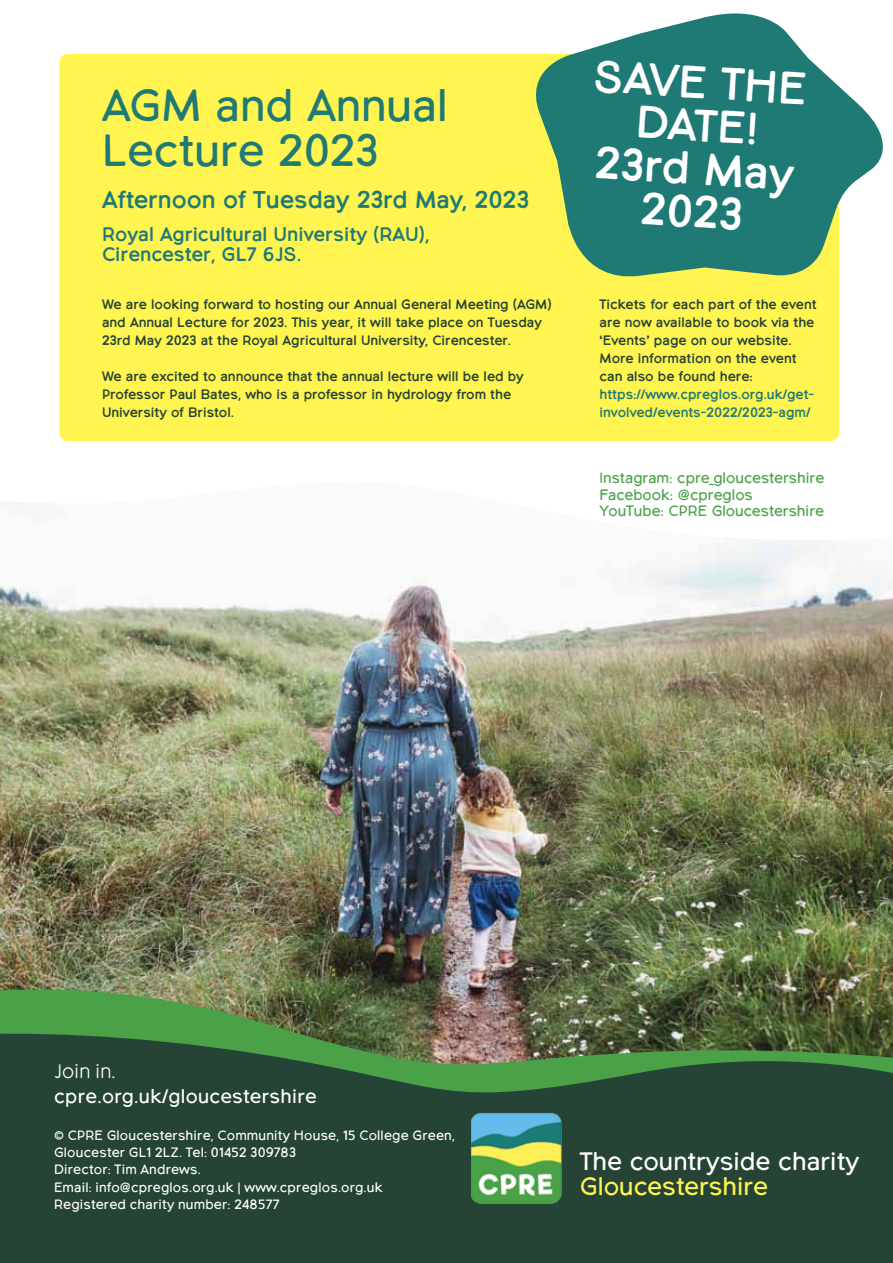
<style>
.page{position:relative;width:893px;height:1263px;background:#fff}
.page>*{position:absolute;margin:0;border:0;box-sizing:border-box;transform-origin:0 0}
.t1{font:45px/45px "Northwoods";color:#1f7a75}
.t2{font:700 45px/43.2px "Northwoods";color:#fff;text-align:center}
.t3{font:25.2px "Northwoods";color:#fff}
.t4{font:25.2px "Northwoods";color:#fff450}
.t5{font:700 24px "Northwoods";color:#1f7a75}
.t6{font:700 19.5px/19.5px "Northwoods";color:#1f7a75}
.t7{font:19.5px "Northwoods";letter-spacing:.015em;color:#fff}
.t8{font:300 19.5px "Northwoods";letter-spacing:.015em;color:#fff}
.t9{font:15px/16.5px "Northwoods";color:#4aa147}
.t10{font:700 13.5px/18px "Northwoods";color:#264435}
.t11{font:13.5px/17.2px "Northwoods";letter-spacing:.015em;color:#fff}
.t12{font:700 13.5px/18px "Northwoods";color:#1f7a75}
</style>
<div class="page">
<img style="left:0;top:554px;width:893px;height:432px">
<div style="left:60px;top:54px;width:779px;height:387px;background:#fff450;border-radius:9px"></div>
<img style="left:0;top:986px;width:893px;height:46px">
<svg style="left:0;top:1032px;width:893px;height:231px;background:#2d4d37"></svg>
<img style="left:451px;top:1092px;width:121px;height:131px">
<svg style="left:536px;top:13px;width:347px;height:264px;fill:#1f7a75"></svg>
<h1 class="t1" style="left:102px;top:85px;width:347px">AGM and Annual<br>Lecture 2023</h1>
<h3 class="t5" style="left:102px;top:185px;width:429px">Afternoon of Tuesday 23rd May, 2023</h3>
<h3 class="t6" style="left:102px;top:225px;width:329px">Royal Agricultural University (RAU),<br>Cirencester, GL7 6JS.</h3>
<p class="t10" style="left:102px;top:296px;width:451px">We are looking forward to hosting our Annual General Meeting (AGM) and Annual Lecture for 2023. This year, it will take place on Tuesday<br>23rd May 2023 at the Royal Agricultural University, Cirencester.</p>
<p class="t10" style="left:102px;top:368px;width:423px">We are excited to announce that the annual lecture will be led by<br>Professor Paul Bates, who is a professor in hydrology from the<br>University of Bristol.</p>
<h1 class="t2" style="left:594px;top:56px;width:215px;rotate:3deg">SAVE THE<br>DATE!<br>23rd May<br>2023</h1>
<p class="t10" style="left:600px;top:296px;width:219px">Tickets for each part of the event are now available to book via the ‘Events’ page on our website.<br>More information on the event can also be found here:</p>
<p class="t12" style="left:600px;top:385px;width:216px">https://www.cpreglos.org.uk/get&shy;involved/events-2022/2023-agm/</p>
<p class="t9" style="left:600px;top:470px;width:226px">Instagram: cpre_gloucestershire<br>Facebook: @cpreglos<br>YouTube: CPRE Gloucestershire</p>
<h3 class="t8" style="left:54px;top:1060px;width:63px">Join in.</h3>
<h3 class="t7" style="left:54px;top:1085px;width:264px">cpre.org.uk/gloucestershire</h3>
<p class="t11" style="left:54px;top:1127px;width:402px">© CPRE Gloucestershire, Community House, 15 College Green, Gloucester GL1 2LZ. Tel: 01452 309783<br>Director: Tim Andrews.<br>Email: info@cpreglos.org.uk | www.cpreglos.org.uk Registered charity number: 248577</p>
<h2 class="t3" style="left:580px;top:1146px;width:281px">The countryside charity</h2>
<h2 class="t4" style="left:580px;top:1172px;width:190px">Gloucestershire</h2>
</div>
